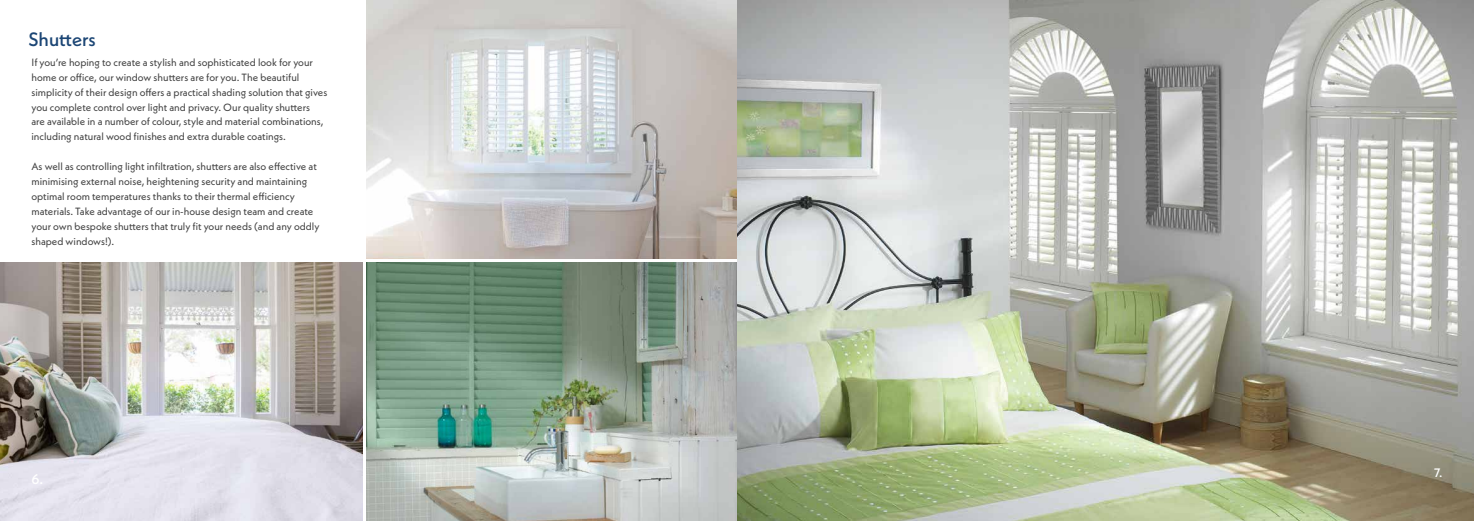
<style>
.page{position:relative;width:1474px;height:521px;background:#fff}
.page>*{position:absolute;margin:0;border:0;box-sizing:border-box;transform-origin:0 0}
.t1{font:500 19.25px "Neue Kabel";color:#1c4675}
.t2{font:500 14px "Neue Kabel";color:#fff}
.t3{font:500 12.25px "Neue Kabel";color:#fff}
.t4{font:10.5px/14.9px "Neue Kabel";color:#424242}
</style>
<div class="page">
<img style="left:366px;top:0;width:1107px;height:521px">
<img style="left:0;top:262px;width:363px;height:259px">
<hr style="left:0;top:259px;width:737px;height:3px;background:#fff">
<h1 class="t1" style="left:28px;top:27px;width:69px">Shutters</h1>
<p class="t4" style="left:32px;top:55px;width:297px">If you’re hoping to create a stylish and sophisticated look for your home or office, our window shutters are for you. The beautiful simplicity of their design offers a practical shading solution that gives you complete control over light and privacy. Our quality shutters<br>are available in a number of colour, style and material combinations, including natural wood finishes and extra durable coatings.</p>
<p class="t4" style="left:32px;top:159px;width:289px">As well as controlling light infiltration, shutters are also effective at minimising external noise, heightening security and maintaining optimal room temperatures thanks to their thermal efficiency materials. Take advantage of our in-house design team and create your own bespoke shutters that truly fit your needs (and any oddly shaped windows!).</p>
<h2 class="t2" style="left:32px;top:470px;width:13px">6.</h2>
<p class="t3" style="left:1434px;top:464px;width:10px">7.</p>
</div>
